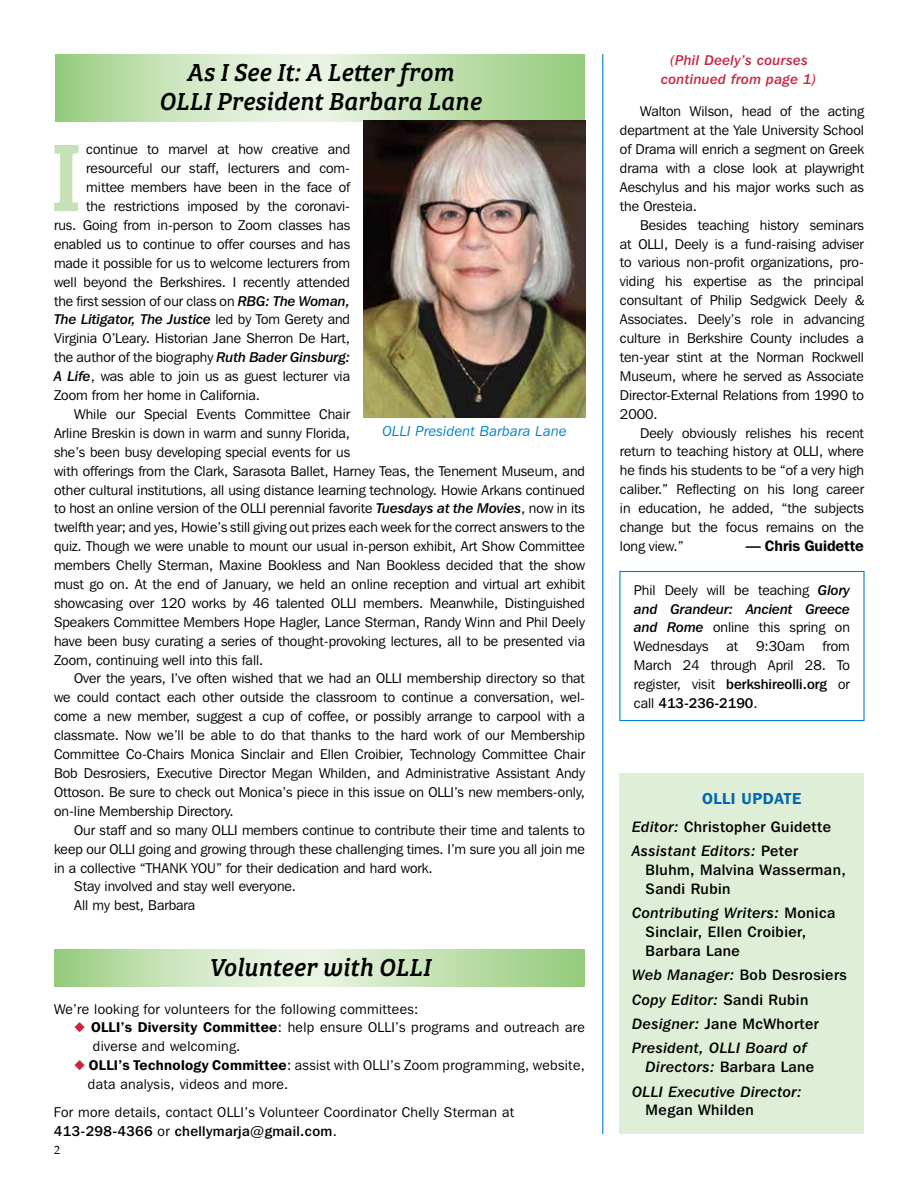
<style>
.page{position:relative;width:918px;height:1188px;background:#fff}
.page>*{position:absolute;margin:0;border:0;box-sizing:border-box;transform-origin:0 0}
.t1{font:99.3px "Bree Serif";color:#c5e1b5}
.t2{font:italic 25.5px/28.5px "Bree Serif";letter-spacing:.01em;color:#000;text-align:center;scale:.96 1}
.t3{font:600 15.75px "Franklin Gothic IT Cby BT";letter-spacing:.04em;color:#0067b1}
.t4{font:500 15px/18.9px "Franklin Gothic IT Cby BT";letter-spacing:.03em;color:#000}
.t5{font:15px "Franklin Gothic IT Cby BT Med Ital";letter-spacing:.03em;color:#000}
.t6{font:600 15px "Franklin Gothic IT Cby BT";color:#000}
.t7{font:italic 14.4px "Franklin Gothic IT Cby BT";letter-spacing:.02em;color:#0082c9}
.t8{font:14.1px/18.9px "Franklin Gothic IT Cby BT";color:#000;text-align:justify}
.t9{font:14.1px/18.9px "Franklin Gothic IT Cby BT";letter-spacing:.025em;color:#000}
.t10{font:14.1px "Franklin Gothic IT Cby BT Med Ital";color:#000}
.t11{font:14.1px/18.9px "Franklin Gothic IT Cby BT Med Ital";letter-spacing:.025em;color:#c9233e;text-align:center}
.t12{font:12px "Palatino";color:#000}
.s1{font-family:"Franklin Gothic IT Cby BT Med Ital"}
.s2{font-family:"Franklin Gothic IT Cby BT"}
.s3{color:#c9233e}
.s4{font-weight:600}
.s5{font-weight:500}
.s6{font-family:"Franklin Gothic IT Cby BT Med Ital";font-weight:400}
.s7{font-family:"Franklin Gothic IT Cby BT";font-weight:500}
</style>
<div class="page">
<svg style="left:55px;top:949px;width:529px;height:38px;background:#c4e1b5"></svg>
<svg style="left:55px;top:54px;width:530px;height:68px;background:#c4e1b5"></svg>
<img style="left:364px;top:120px;width:222px;height:298px">
<div style="left:620px;top:773px;width:244px;height:361px;background:#dfeed6"></div>
<hr style="left:602px;top:54px;width:1px;height:1080px;background:#0082c9">
<div style="left:619px;top:571px;width:246px;height:150px;border:1px solid #0082c9"></div>
<h2 class="t2" style="left:159px;top:57px;width:337px">As I See It: A Letter from<br>OLLI President Barbara Lane</h2>
<p class="t8" style="left:54px;top:140px;width:298px;text-align:right">continue to marvel at how creative and resourceful our staff, lecturers and com&shy;mittee members have been in the face of<br>the restrictions imposed by the coronavi-<br>rus. Going from in-person to Zoom classes has enabled us to continue to offer courses and has made it possible for us to welcome lecturers from well beyond the Berkshires. I recently attended the first session of our class on <span class="s1">RBG: The Woman,</span></p>
<p class="t10" style="left:54px;top:311px;width:298px">The Litigator, The Justice <span class="s2">led by Tom Gerety and</span></p>
<p class="t8" style="left:54px;top:329px;width:298px">Virginia O’Leary. Historian Jane Sherron De Hart, the author of the biography <span class="s1">Ruth Bader Ginsburg:<br>A Life</span>, was able to join us as guest lecturer via Zoom from her home in California.</p>
<p class="t8" style="left:54px;top:404px;width:533px;text-align:left;text-indent:20px">While our Special Events Committee Chair<br>Arline Breskin is down in warm and sunny Florida,<br>she’s been busy developing special events for us<br>with offerings from the Clark, Sarasota Ballet, Harney Teas, the Tenement Museum, and other cultural institutions, all using distance learning technology. Howie Arkans continued to host an online version of the OLLI perennial favorite <span class="s1">Tuesdays at the Movies</span>, now in its twelfth year; and yes, Howie’s still giving out prizes each week for the correct answers to the quiz. Though we were unable to mount our usual in-person exhibit, Art Show Committee members Chelly Sterman, Maxine Bookless and Nan Bookless decided that the show must go on. At the end of January, we held an online reception and virtual art exhibit showcasing over 120 works by 46 talented OLLI members. Meanwhile, Distinguished Speakers Committee Members Hope Hagler, Lance Sterman, Randy Winn and Phil Deely have been busy curating a series of thought-provoking lectures, all to be presented via Zoom, continuing well into this fall.</p>
<p class="t8" style="left:54px;top:669px;width:533px;text-indent:20px">Over the years, I’ve often wished that we had an OLLI membership directory so that we could contact each other outside the classroom to continue a conversation, wel&shy;come a new member, suggest a cup of coffee, or possibly arrange to carpool with a classmate. Now we’ll be able to do that thanks to the hard work of our Membership Committee Co-Chairs Monica Sinclair and Ellen Croibier, Technology Committee Chair Bob Desrosiers, Executive Director Megan Whilden, and Administrative Assistant Andy Ottoson. Be sure to check out Monica’s piece in this issue on OLLI’s new members-only, on-line Membership Directory.</p>
<p class="t8" style="left:74px;top:820px;width:512px">Our staff and so many OLLI members continue to contribute their time and talents to</p>
<p class="t8" style="left:54px;top:839px;width:532px">keep our OLLI going and growing through these challenging times. I’m sure you all join me</p>
<p class="t8" style="left:54px;top:858px;width:380px">in a collective “THANK YOU” for their dedication and hard work.</p>
<p class="t8" style="left:74px;top:877px;width:223px">Stay involved and stay well everyone.</p>
<p class="t8" style="left:74px;top:896px;width:123px">All my best, Barbara</p>
<h1 class="t1" style="left:51px;top:104px;width:32px">I</h1>
<p class="t7" style="left:383px;top:422px;width:186px">OLLI President Barbara Lane</p>
<h2 class="t2" style="left:209px;top:951px;width:232px">Volunteer with OLLI</h2>
<p class="t9" style="left:54px;top:999px;width:366px">We’re looking for volunteers for the following committees:</p>
<p class="t9" style="left:93px;top:1018px;width:493px;text-indent:-19px"><span class="s3">◆</span> <span class="s4">OLLI’s Diversity Committee</span>: help ensure OLLI’s programs and outreach are diverse and welcoming.</p>
<p class="t9" style="left:88px;top:1056px;width:499px;text-indent:-14px"><span class="s3">◆</span> <span class="s4">OLLI’s Technology Committee</span>: assist with OLLI’s Zoom programming, website, data analysis, videos and more.</p>
<p class="t9" style="left:54px;top:1102px;width:462px">For more details, contact OLLI’s Volunteer Coordinator Chelly Sterman at<br><span class="s5">413-298-4366</span> or <span class="s5">chellymarja@gmail.com</span>.</p>
<p class="t12" style="left:54px;top:1140px;width:7px">2</p>
<p class="t11" style="left:661px;top:50px;width:157px">(Phil Deely’s courses continued from page 1)</p>
<p class="t8" style="left:620px;top:102px;width:246px;text-indent:20px">Walton Wilson, head of the acting department at the Yale University School of Drama will enrich a segment on Greek drama with a close look at playwright Aeschylus and his major works such as the Oresteia.</p>
<p class="t8" style="left:620px;top:215px;width:246px;text-indent:20px">Besides teaching history seminars at OLLI, Deely is a fund-raising adviser to various non-profit organizations, pro&shy;viding his expertise as the principal consultant of Philip Sedgwick Deely &amp; Associates. Deely’s role in advancing culture in Berkshire County includes a ten-year stint at the Norman Rockwell Museum, where he served as Associate Director-External Relations from 1990 to 2000.</p>
<p class="t8" style="left:620px;top:423px;width:246px;text-indent:20px">Deely obviously relishes his recent return to teaching history at OLLI, where he finds his students to be “of a very high caliber.” Reflecting on his long career in education, he added, “the subjects change but the focus remains on the long view.”</p>
<p class="t6" style="left:746px;top:536px;width:120px">— Chris Guidette</p>
<p class="t8" style="left:634px;top:580px;width:217px">Phil Deely will be teaching <span class="s1">Glory</span></p>
<p class="t10" style="left:634px;top:600px;width:217px">and Grandeur: Ancient Greece</p>
<p class="t8" style="left:634px;top:618px;width:217px"><span class="s1">and Rome</span> online this spring on<br>Wednesdays</p>
<p class="t8" style="left:727px;top:637px;width:13px">at</p>
<p class="t8" style="left:756px;top:637px;width:50px">9:30am</p>
<p class="t8" style="left:634px;top:637px;width:217px;text-indent:189px">from March 24 through April 28. To register, visit <span class="s5">berkshireolli.org</span> or call <span class="s5">413-236-2190</span>.</p>
<p class="t3" style="left:702px;top:789px;width:101px">OLLI UPDATE</p>
<p class="t4" style="left:632px;top:817px;width:200px"><span class="s6">Editor:</span> Christopher Guidette</p>
<p class="t5" style="left:632px;top:842px;width:168px">Assistant Editors: <span class="s7">Peter</span></p>
<p class="t4" style="left:646px;top:860px;width:202px">Bluhm, Malvina Wasserman,<br>Sandi Rubin</p>
<p class="t5" style="left:632px;top:904px;width:205px">Contributing Writers: <span class="s7">Monica</span></p>
<p class="t4" style="left:646px;top:922px;width:162px">Sinclair, Ellen Croibier,<br>Barbara Lane</p>
<p class="t4" style="left:632px;top:966px;width:216px"><span class="s6">Web Manager:</span> Bob Desrosiers</p>
<p class="t5" style="left:632px;top:990px;width:178px">Copy Editor: <span class="s7">Sandi Rubin</span></p>
<p class="t4" style="left:632px;top:1014px;width:188px"><span class="s6">Designer:</span> Jane McWhorter</p>
<p class="t5" style="left:632px;top:1039px;width:176px">President, OLLI Board of</p>
<p class="t4" style="left:646px;top:1057px;width:170px"><span class="s6">Directors:</span> Barbara Lane</p>
<p class="t5" style="left:632px;top:1082px;width:171px">OLLI Executive Director:</p>
<p class="t4" style="left:646px;top:1101px;width:110px">Megan Whilden</p>
</div>
